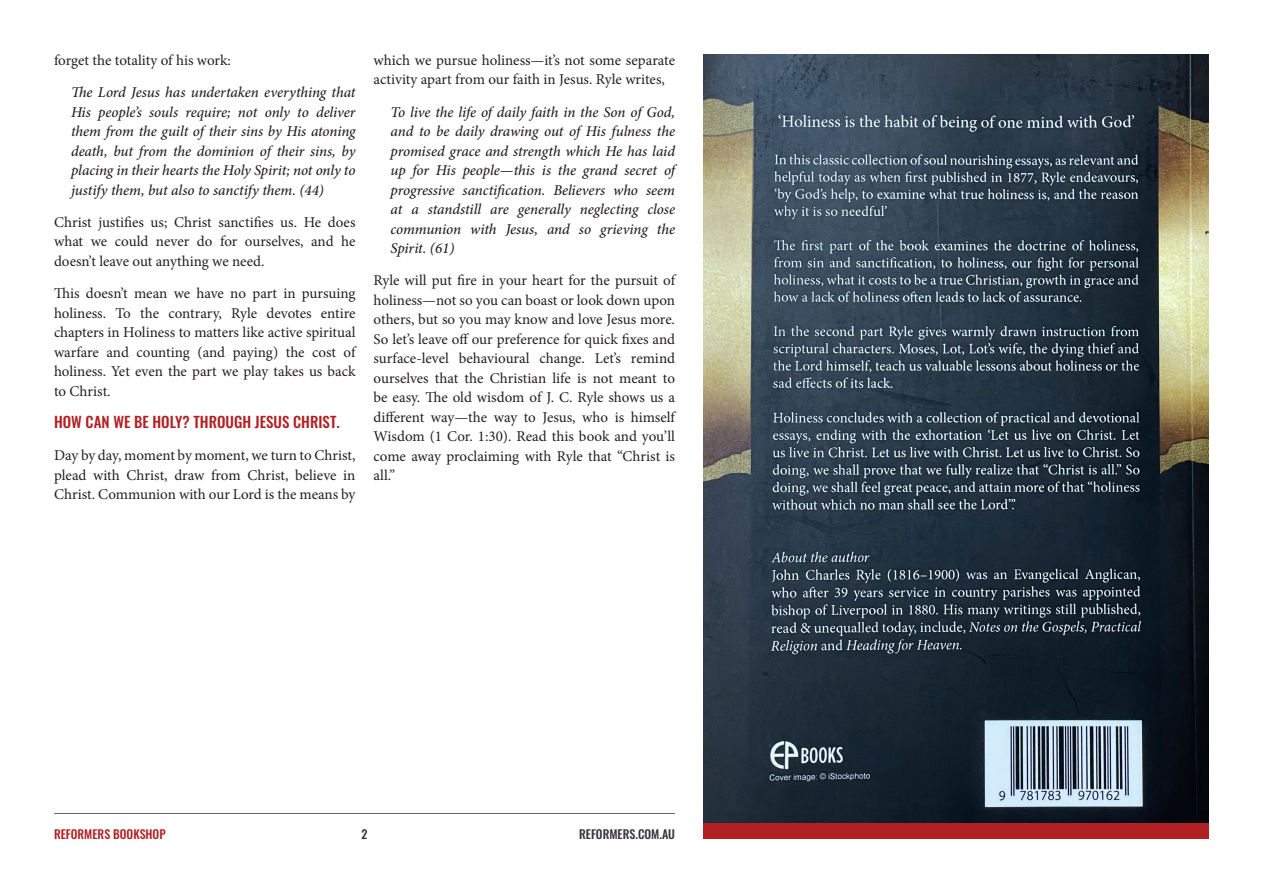
<style>
.page{position:relative;width:1263px;height:893px;background:#fff}
.page>*{position:absolute;margin:0;border:0;box-sizing:border-box;transform-origin:0 0}
.t1{font:15px/19.5px "Minion Pro";letter-spacing:-.005em;color:#231f20;text-align:justify}
.t2{font:italic 500 15px/19.5px "Minion Pro";letter-spacing:-.01em;color:#231f20;text-align:justify}
.t3{font:500 15px "Oswald";color:#b12023}
.t4{font:500 12px "Oswald";color:#b12023}
.t5{font:500 12px "Oswald";color:#36313e}
</style>
<div class="page">
<img style="left:703px;top:54px;width:506px;height:770px">
<hr style="left:54px;top:813px;width:621px;height:1px;background:#636a6b">
<div style="left:703px;top:824px;width:506px;height:15px;background:#b12023"></div>
<p class="t1" style="left:54px;top:50px;width:178px">forget the totality of his work:</p>
<p class="t2" style="left:71px;top:83px;width:286px">The Lord Jesus has undertaken everything that His people’s souls require; not only to deliver them from the guilt of their sins by His atoning death, but from the dominion of their sins, by placing in their hearts the Holy Spirit; not only to justify them, but also to sanctify them. (44)</p>
<p class="t1" style="left:54px;top:212px;width:303px">Christ justifies us; Christ sanctifies us. He does what we could never do for ourselves, and he doesn’t leave out anything we need.</p>
<p class="t1" style="left:54px;top:284px;width:303px">This doesn’t mean we have no part in pursuing holiness. To the contrary, Ryle devotes entire chapters in Holiness to matters like active spiritual warfare and counting (and paying) the cost of holiness. Yet even the part we play takes us back to Christ.</p>
<p class="t3" style="left:54px;top:414px;width:287px">HOW CAN WE BE HOLY? THROUGH JESUS CHRIST.</p>
<p class="t1" style="left:54px;top:446px;width:303px">Day by day, moment by moment, we turn to Christ, plead with Christ, draw from Christ, believe in Christ. Communion with our Lord is the means by</p>
<p class="t1" style="left:374px;top:50px;width:303px">which we pursue holiness—it’s not some separate activity apart from our faith in Jesus. Ryle writes,</p>
<p class="t2" style="left:391px;top:102px;width:286px">To live the life of daily faith in the Son of God, and to be daily drawing out of His fulness the promised grace and strength which He has laid up for His people—this is the grand secret of progressive sanctification. Believers who seem at a standstill are generally neglecting close communion with Jesus, and so grieving the Spirit. (61)</p>
<p class="t1" style="left:374px;top:271px;width:303px">Ryle will put fire in your heart for the pursuit of holiness—not so you can boast or look down upon others, but so you may know and love Jesus more.<br>So let’s leave off our preference for quick fixes and surface-level behavioural change. Let’s remind ourselves that the Christian life is not meant to be easy. The old wisdom of J. C. Ryle shows us a different way—the way to Jesus, who is himself Wisdom (1 Cor. 1:30). Read this book and you’ll come away proclaiming with Ryle that “Christ is all.”</p>
<p class="t4" style="left:54px;top:828px;width:113px">REFORMERS BOOKSHOP</p>
<p class="t5" style="left:362px;top:828px;width:7px">2</p>
<p class="t5" style="left:579px;top:828px;width:97px">REFORMERS.COM.AU</p>
</div>
